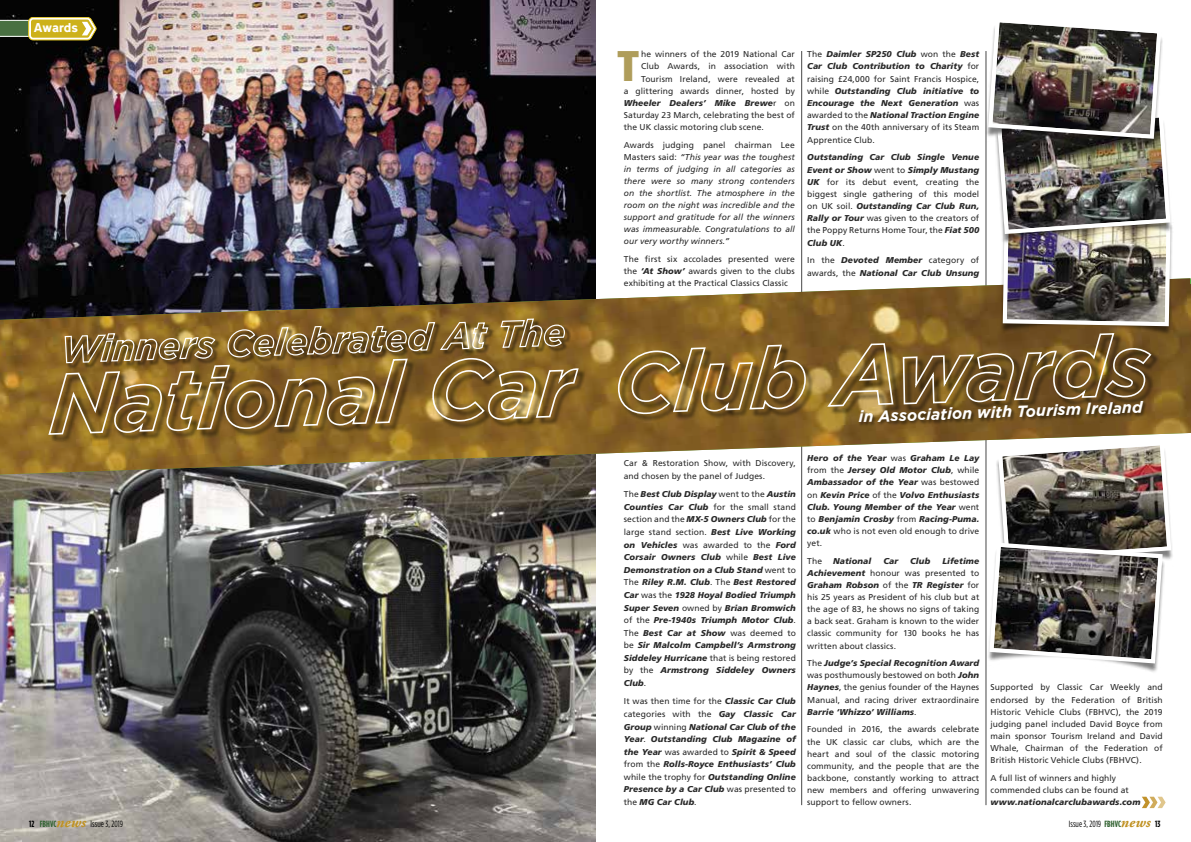
<style>
.page{position:relative;width:1191px;height:842px;background:#fff}
.page>*{position:absolute;margin:0;border:0;box-sizing:border-box;transform-origin:0 0}
.t1{font:900 condensed 42.9px "Frutiger";color:#af9d5b}
.t2{font:italic 700 16px "Gotham";color:#fff}
.t3{font:800 11.5px "Transport New";letter-spacing:-.005em;color:#fff}
.t4{font:9px "Gotham Condensed";letter-spacing:.005em;color:#000}
.t5{font:8.5px/12.1px "Frutiger";letter-spacing:.01em;color:#292929;text-align:justify}
.t6{font:italic 900 8.5px/12.6px "Frutiger";letter-spacing:.01em;color:#292929;text-align:justify}
.t7{font:italic 8.5px/12.1px "Frutiger";letter-spacing:.005em;color:#292929;text-align:justify}
.s1{font-weight:400;font-style:normal}
.s2{font-style:normal}
.s3{font-weight:900;font-style:italic}
.s4{font-weight:700}
.s5{font-weight:700;color:#326332}
.s6{font-family:"Adobe Garamond Pro";font-weight:700;font-style:italic;font-size:15px;color:#c09121}
</style>
<div class="page">
<img style="left:0;top:474px;width:595px;height:368px">
<hr style="left:801px;top:51px;width:1px;height:754px;background:#484848">
<hr style="left:985px;top:51px;width:1px;height:754px;background:#484848">
<img style="left:0;top:0;width:595px;height:278px">
<img style="left:0;top:278px;width:1191px;height:196px">
<div style="left:50px;top:360px;width:537px;height:83px;background:#000;opacity:.75"></div>
<div style="left:620px;top:334px;width:540px;height:88px;background:#000;opacity:.75"></div>
<svg style="left:616px;top:343px;width:191px;height:73px;background:#8f703a"></svg>
<svg style="left:826px;top:342px;width:69px;height:66px;background:#937640"></svg>
<svg style="left:901px;top:332px;width:99px;height:68px;background:#826739"></svg>
<svg style="left:47px;top:318px;width:532px;height:118px;background:#8f713b"></svg>
<div style="left:858px;top:400px;width:289px;height:27px;background:#000;opacity:.5"></div>
<svg style="left:1000px;top:324px;width:172px;height:115px;background:#7c6034"></svg>
<img style="left:987px;top:439px;width:186px;height:227px">
<svg style="left:1142px;top:797px;width:23px;height:11px"></svg>
<svg style="left:996px;top:324px;width:175px;height:21px;background:#73562b"></svg>
<img style="left:986px;top:22px;width:186px;height:302px">
<svg style="left:0;top:17px;width:97px;height:23px;background:#a7a048"></svg>
<h3 class="t3" style="left:34px;top:19px;width:46px">Awards</h3>
<p class="t5" style="left:641px;top:48px;width:155px">he winners of the 2019 National Car</p>
<p class="t5" style="left:641px;top:61px;width:155px">Club Awards, in association with</p>
<p class="t5" style="left:641px;top:73px;width:155px">Tourism Ireland, were revealed at</p>
<p class="t5" style="left:624px;top:85px;width:173px">a glittering awards dinner, hosted by</p>
<p class="t6" style="left:624px;top:96px;width:173px">Wheeler Dealers’ Mike Brewe<span class="s1">r on</span></p>
<p class="t5" style="left:624px;top:109px;width:172px">Saturday 23 March, celebrating the best of</p>
<p class="t5" style="left:624px;top:121px;width:141px">the UK classic motoring club scene.</p>
<p class="t7" style="left:624px;top:139px;width:173px"><span class="s2">Awards judging panel chairman Lee Masters said:</span> “This year was the toughest in terms of judging in all categories as there were so many strong contenders on the shortlist. The atmosphere in the room on the night was incredible and the support and gratitude for all the winners was immeasurable. Congratulations to all our very worthy winners.”</p>
<p class="t5" style="left:624px;top:253px;width:173px">The first six accolades presented were the <span class="s3">‘At Show’</span> awards given to the clubs exhibiting at the Practical Classics Classic</p>
<h1 class="t1" style="left:617px;top:40px;width:24px">T</h1>
<p class="t6" style="left:807px;top:48px;width:173px;line-height:12.2px"><span class="s1">The</span> Daimler SP250 Club <span class="s1">won the</span> Best Car Club Contribution to Charity <span class="s1">for raising £24,000 for Saint Francis Hospice, while</span> Outstanding Club initiative to Encourage the Next Generation <span class="s1">was awarded to the</span> National Traction Engine Trust <span class="s1">on the 40th anniversary of its Steam Apprentice Club.</span></p>
<p class="t5" style="left:807px;top:151px;width:173px"><span class="s3">Outstanding Car Club Single Venue Event or Show</span> went to <span class="s3">Simply Mustang UK</span> for its debut event, creating the biggest single gathering of this model on UK soil. <span class="s3">Outstanding Car Club Run, Rally or Tour</span> was given to the creators of the Poppy Returns Home Tour, the <span class="s3">Fiat 500<br>Club UK</span>.</p>
<p class="t6" style="left:807px;top:254px;width:173px;line-height:12.2px"><span class="s1">In the</span> Devoted Member <span class="s1">category of awards, the</span> National Car Club Unsung</p>
<h2 class="t2" style="left:858px;top:407px;width:285px;rotate:-2deg">in Association with Tourism Ireland</h2>
<p class="t5" style="left:624px;top:457px;width:173px;line-height:12.6px">Car &amp; Restoration Show, with Discovery, and chosen by the panel of Judges.</p>
<p class="t6" style="left:624px;top:488px;width:173px"><span class="s1">The</span> Best Club Display <span class="s1">went to the</span> Austin Counties Car Club <span class="s1">for the small stand section and the</span> MX-5 Owners Club <span class="s1">for the large stand section.</span> Best Live Working on Vehicles <span class="s1">was awarded to the</span> Ford Corsair Owners Club <span class="s1">while</span> Best Live Demonstration on a Club Stand <span class="s1">went to The</span> Riley R.M. Club<span class="s1">. The</span> Best Restored Car <span class="s1">was the</span> 1928 Hoyal Bodied Triumph Super Seven <span class="s1">owned by</span> Brian Bromwich <span class="s1">of the</span> Pre-1940s Triumph Motor Club<span class="s1">.<br>The</span> Best Car at Show <span class="s1">was deemed to be</span> Sir Malcolm Campbell’s Armstrong Siddeley Hurricane <span class="s1">that is being restored by the</span> Armstrong Siddeley Owners Club<span class="s1">.</span></p>
<p class="t6" style="left:624px;top:695px;width:173px"><span class="s1">It was then time for the</span> Classic Car Club <span class="s1">categories with the</span> Gay Classic Car Group <span class="s1">winning</span> National Car Club of the Year<span class="s1">.</span> Outstanding Club Magazine of the Year <span class="s1">was awarded to</span> Spirit &amp; Speed <span class="s1">from the</span> Rolls-Royce Enthusiasts’ Club <span class="s1">while the trophy for</span> Outstanding Online Presence by a Car Club <span class="s1">was presented to the</span> MG Car Club<span class="s1">.</span></p>
<p class="t6" style="left:807px;top:452px;width:173px;line-height:12.1px">Hero of the Year <span class="s1">was</span> Graham Le Lay <span class="s1">from the</span> Jersey Old Motor Club<span class="s1">, while </span>Ambassador of the Year <span class="s1">was bestowed on</span> Kevin Price <span class="s1">of the</span> Volvo Enthusiasts Club. Young Member of the Year <span class="s1">went to</span> Benjamin Crosby <span class="s1">from</span> Racing-Puma. co.uk <span class="s1">who is not even old enough to drive yet.</span></p>
<p class="t5" style="left:807px;top:555px;width:16px">The</p>
<p class="t6" style="left:833px;top:554px;width:40px">National</p>
<p class="t6" style="left:883px;top:554px;width:16px">Car</p>
<p class="t6" style="left:910px;top:554px;width:22px">Club</p>
<p class="t5" style="left:807px;top:555px;width:173px;text-indent:135px"><span class="s3">Lifetime Achievement</span> honour was presented to <span class="s3">Graham Robson</span> of the <span class="s3">TR Register</span> for his 25 years as President of his club but at the age of 83, he shows no signs of taking a back seat. Graham is known to the wider classic community for 130 books he has written about classics.</p>
<p class="t5" style="left:807px;top:657px;width:173px">The <span class="s3">Judge’s Special Recognition Award </span>was posthumously bestowed on both <span class="s3">John Haynes</span>, the genius founder of the Haynes Manual, and racing driver extraordinaire <span class="s3">Barrie ‘Whizzo’ Williams</span>.</p>
<p class="t5" style="left:807px;top:723px;width:173px">Founded in 2016, the awards celebrate the UK classic car clubs, which are the heart and soul of the classic motoring community, and the people that are the backbone, constantly working to attract new members and offering unwavering support to fellow owners.</p>
<p class="t5" style="left:990px;top:681px;width:173px">Supported by Classic Car Weekly and endorsed by the Federation of British Historic Vehicle Clubs (FBHVC), the 2019 judging panel included David Boyce from main sponsor Tourism Ireland and David Whale, Chairman of the Federation of British Historic Vehicle Clubs (FBHVC).</p>
<p class="t5" style="left:990px;top:772px;width:140px">A full list of winners and highly commended clubs can be found at</p>
<p class="t6" style="left:990px;top:796px;width:151px">www.nationalcarclubawards.com</p>
<p class="t4" style="left:29px;top:819px;width:95px"><span class="s4">12</span> <span class="s5">FBHVC</span><span class="s6">news</span> Issue 3, 2019</p>
<p class="t4" style="left:1068px;top:819px;width:93px">Issue 3, 2019 <span class="s5">FBHVC</span><span class="s6">news</span> <span class="s4">13</span></p>
</div>
